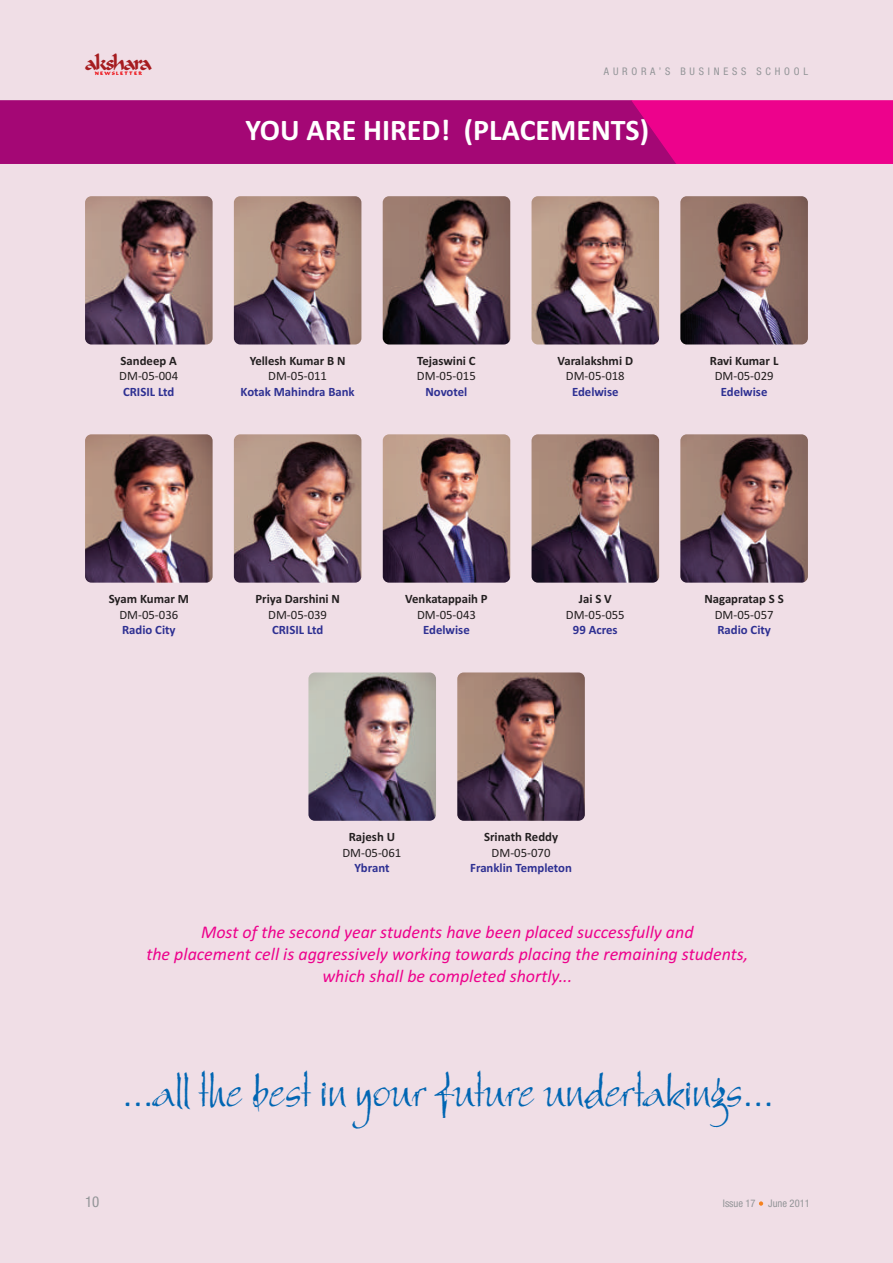
<style>
.page{position:relative;width:893px;height:1263px;background:#f0dee6}
.page>*{position:absolute;margin:0;border:0;box-sizing:border-box;transform-origin:0 0}
.t1{font:45px "Bergell Let Plain";color:#0166b3}
.t2{font:700 30px "Calibri";color:#fff}
.t3{font:22.8px "Bodacious";letter-spacing:-.135em;color:#a61c1f}
.t4{font:italic 18px/21.9px "Calibri";color:#ed028c;text-align:center}
.t5{font:condensed 15px "Helvetica 57";color:#939598}
.t6{font:700 12.75px "Calibri";color:#231f20}
.t7{font:700 12.75px "Calibri";color:#2e3092}
.t8{font:12.75px "Calibri";color:#231f20}
.t9{font:condensed 10.5px "Helvetica 57";letter-spacing:.36em;color:#939598}
.t10{font:condensed 10.5px "Helvetica 57";color:#939598}
.t11{font:5.25px "Bodacious";letter-spacing:.225em;color:#ee1d23}
</style>
<div class="page">
<svg style="left:0;top:100px;width:893px;height:64px;background:#b7067b"></svg>
<img style="left:680px;top:434px;width:128px;height:149px;border-radius:6px">
<img style="left:308px;top:672px;width:128px;height:149px;border-radius:6px">
<img style="left:383px;top:434px;width:127px;height:149px;border-radius:6px">
<img style="left:457px;top:672px;width:128px;height:149px;border-radius:6px">
<img style="left:85px;top:196px;width:128px;height:148px;border-radius:6px">
<img style="left:234px;top:196px;width:127px;height:148px;border-radius:6px">
<img style="left:383px;top:196px;width:127px;height:148px;border-radius:6px">
<img style="left:531px;top:196px;width:128px;height:148px;border-radius:6px">
<img style="left:680px;top:196px;width:128px;height:148px;border-radius:6px">
<img style="left:234px;top:434px;width:127px;height:149px;border-radius:6px">
<img style="left:85px;top:434px;width:128px;height:149px;border-radius:6px">
<img style="left:531px;top:434px;width:128px;height:149px;border-radius:6px">
<svg style="left:759px;top:1201px;width:4px;height:5px"></svg>
<p class="t3" style="left:85px;top:51px;width:69px">akshara</p>
<p class="t11" style="left:95px;top:71px;width:49px">NEWSLETTER</p>
<p class="t9" style="left:604px;top:68px;width:206px">AURORA’S BUSINESS SCHOOL</p>
<h2 class="t2" style="left:246px;top:117px;width:405px">YOU ARE HIRED! (PLACEMENTS)</h2>
<p class="t6" style="left:121px;top:355px;width:58px">Sandeep A</p>
<p class="t8" style="left:119px;top:371px;width:60px">DM-05-004</p>
<p class="t7" style="left:123px;top:386px;width:53px">CRISIL Ltd</p>
<p class="t6" style="left:250px;top:355px;width:97px">Yellesh Kumar B N</p>
<p class="t8" style="left:268px;top:371px;width:60px">DM-05-011</p>
<p class="t7" style="left:241px;top:386px;width:116px">Kotak Mahindra Bank</p>
<p class="t6" style="left:417px;top:355px;width:60px">Tejaswini C</p>
<p class="t8" style="left:417px;top:371px;width:60px">DM-05-015</p>
<p class="t7" style="left:425px;top:386px;width:43px">Novotel</p>
<p class="t6" style="left:558px;top:355px;width:77px">Varalakshmi D</p>
<p class="t8" style="left:566px;top:371px;width:60px">DM-05-018</p>
<p class="t7" style="left:572px;top:386px;width:48px">Edelwise</p>
<p class="t6" style="left:710px;top:355px;width:70px">Ravi Kumar L</p>
<p class="t8" style="left:715px;top:371px;width:60px">DM-05-029</p>
<p class="t7" style="left:721px;top:386px;width:48px">Edelwise</p>
<p class="t6" style="left:109px;top:593px;width:82px">Syam Kumar M</p>
<p class="t8" style="left:119px;top:609px;width:60px">DM-05-036</p>
<p class="t7" style="left:122px;top:624px;width:55px">Radio City</p>
<p class="t6" style="left:255px;top:593px;width:86px">Priya Darshini N</p>
<p class="t8" style="left:268px;top:609px;width:60px">DM-05-039</p>
<p class="t7" style="left:272px;top:624px;width:53px">CRISIL Ltd</p>
<p class="t6" style="left:405px;top:593px;width:84px">Venkatappaih P</p>
<p class="t8" style="left:417px;top:609px;width:60px">DM-05-043</p>
<p class="t7" style="left:423px;top:624px;width:48px">Edelwise</p>
<p class="t6" style="left:579px;top:593px;width:34px">Jai S V</p>
<p class="t8" style="left:566px;top:609px;width:60px">DM-05-055</p>
<p class="t7" style="left:573px;top:624px;width:46px">99 Acres</p>
<p class="t6" style="left:349px;top:831px;width:48px">Rajesh U</p>
<p class="t8" style="left:342px;top:847px;width:60px">DM-05-061</p>
<p class="t7" style="left:354px;top:862px;width:37px">Ybrant</p>
<p class="t6" style="left:484px;top:831px;width:76px">Srinath Reddy</p>
<p class="t8" style="left:492px;top:847px;width:60px">DM-05-070</p>
<p class="t7" style="left:470px;top:863px;width:103px">Franklin Templeton</p>
<p class="t6" style="left:704px;top:593px;width:81px">Nagapratap S S</p>
<p class="t8" style="left:715px;top:609px;width:60px">DM-05-057</p>
<p class="t7" style="left:717px;top:624px;width:55px">Radio City</p>
<p class="t4" style="left:146px;top:923px;width:604px">Most of the second year students have been placed successfully and<br>the placement cell is aggressively working towards placing the remaining students, which shall be completed shortly...</p>
<p class="t5" style="left:85px;top:1196px;width:16px">10</p>
<h1 class="t1" style="left:123px;top:1072px;width:653px">...all the best in your future undertakings...</h1>
<p class="t10" style="left:723px;top:1199px;width:88px">Issue 17 June 2011</p>
</div>
